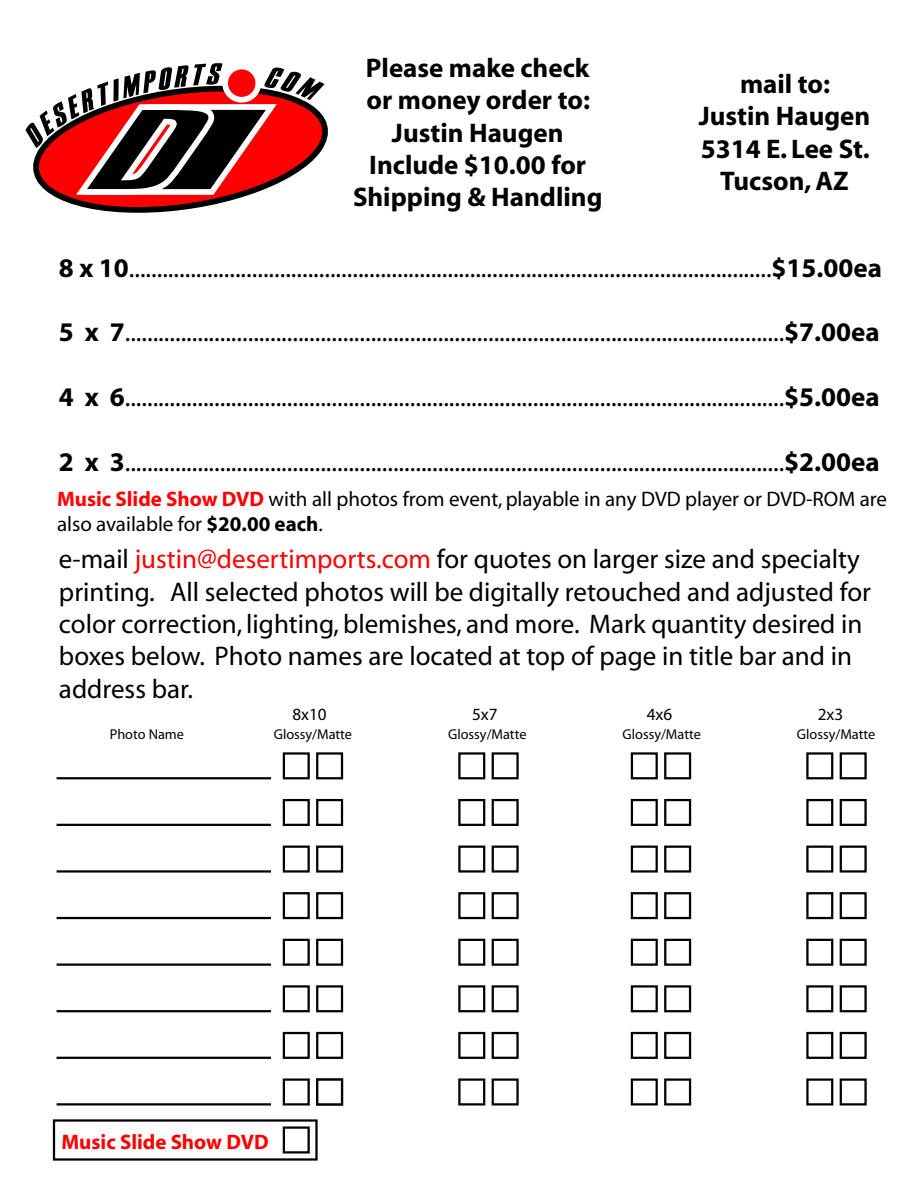
<style>
.page{position:relative;width:918px;height:1188px;background:#fff}
.page>*{position:absolute;margin:0;border:0;box-sizing:border-box;transform-origin:0 0}
.t1{font:27px/32.4px "Myriad";color:#000}
.t2{font:700 27px/32.4px "Myriad";color:#000;text-align:center}
.t3{font:21px/25.2px "Myriad";color:#000}
.t4{font:700 21px "Myriad";color:#f00}
.t5{font:17.1px "Myriad";color:#000}
.t6{font:14.25px "Myriad";color:#000}
.s1{font-weight:700}
.s2{font-weight:700;color:#f00}
.s3{color:#f00}
</style>
<div class="page">
<hr style="left:57px;top:777px;width:214px;height:2px;background:#000">
<div style="left:283px;top:752px;width:27px;height:27px;border:2px solid #000"></div>
<div style="left:316px;top:752px;width:27px;height:27px;border:2px solid #000"></div>
<div style="left:458px;top:752px;width:27px;height:27px;border:2px solid #000"></div>
<div style="left:492px;top:752px;width:27px;height:27px;border:2px solid #000"></div>
<div style="left:631px;top:752px;width:27px;height:27px;border:2px solid #000"></div>
<div style="left:664px;top:752px;width:27px;height:27px;border:2px solid #000"></div>
<div style="left:806px;top:752px;width:27px;height:27px;border:2px solid #000"></div>
<div style="left:840px;top:752px;width:27px;height:27px;border:2px solid #000"></div>
<hr style="left:57px;top:824px;width:214px;height:2px;background:#000">
<div style="left:283px;top:799px;width:27px;height:27px;border:2px solid #000"></div>
<div style="left:316px;top:799px;width:27px;height:27px;border:2px solid #000"></div>
<div style="left:458px;top:799px;width:27px;height:27px;border:2px solid #000"></div>
<div style="left:492px;top:799px;width:27px;height:27px;border:2px solid #000"></div>
<div style="left:631px;top:799px;width:27px;height:27px;border:2px solid #000"></div>
<div style="left:664px;top:799px;width:27px;height:27px;border:2px solid #000"></div>
<div style="left:806px;top:799px;width:27px;height:27px;border:2px solid #000"></div>
<div style="left:840px;top:799px;width:27px;height:27px;border:2px solid #000"></div>
<hr style="left:57px;top:870px;width:214px;height:3px;background:#000">
<div style="left:283px;top:846px;width:27px;height:27px;border:2px solid #000"></div>
<div style="left:316px;top:846px;width:27px;height:27px;border:2px solid #000"></div>
<div style="left:458px;top:846px;width:27px;height:27px;border:2px solid #000"></div>
<div style="left:492px;top:846px;width:27px;height:27px;border:2px solid #000"></div>
<div style="left:631px;top:846px;width:27px;height:27px;border:2px solid #000"></div>
<div style="left:664px;top:846px;width:27px;height:27px;border:2px solid #000"></div>
<div style="left:806px;top:846px;width:27px;height:27px;border:2px solid #000"></div>
<div style="left:840px;top:846px;width:27px;height:27px;border:2px solid #000"></div>
<hr style="left:57px;top:917px;width:214px;height:2px;background:#000">
<div style="left:283px;top:892px;width:27px;height:27px;border:2px solid #000"></div>
<div style="left:316px;top:892px;width:27px;height:27px;border:2px solid #000"></div>
<div style="left:458px;top:892px;width:27px;height:27px;border:2px solid #000"></div>
<div style="left:492px;top:892px;width:27px;height:27px;border:2px solid #000"></div>
<div style="left:631px;top:892px;width:27px;height:27px;border:2px solid #000"></div>
<div style="left:664px;top:892px;width:27px;height:27px;border:2px solid #000"></div>
<div style="left:806px;top:892px;width:27px;height:27px;border:2px solid #000"></div>
<div style="left:840px;top:892px;width:27px;height:27px;border:2px solid #000"></div>
<hr style="left:57px;top:963px;width:214px;height:3px;background:#000">
<div style="left:283px;top:939px;width:27px;height:27px;border:2px solid #000"></div>
<div style="left:316px;top:939px;width:27px;height:27px;border:2px solid #000"></div>
<div style="left:458px;top:939px;width:27px;height:27px;border:2px solid #000"></div>
<div style="left:492px;top:939px;width:27px;height:27px;border:2px solid #000"></div>
<div style="left:631px;top:939px;width:27px;height:27px;border:2px solid #000"></div>
<div style="left:664px;top:939px;width:27px;height:27px;border:2px solid #000"></div>
<div style="left:806px;top:939px;width:27px;height:27px;border:2px solid #000"></div>
<div style="left:840px;top:939px;width:27px;height:27px;border:2px solid #000"></div>
<hr style="left:57px;top:1010px;width:214px;height:2px;background:#000">
<div style="left:283px;top:985px;width:27px;height:27px;border:2px solid #000"></div>
<div style="left:316px;top:985px;width:27px;height:27px;border:2px solid #000"></div>
<div style="left:458px;top:985px;width:27px;height:27px;border:2px solid #000"></div>
<div style="left:492px;top:985px;width:27px;height:27px;border:2px solid #000"></div>
<div style="left:631px;top:985px;width:27px;height:27px;border:2px solid #000"></div>
<div style="left:664px;top:985px;width:27px;height:27px;border:2px solid #000"></div>
<div style="left:806px;top:985px;width:27px;height:27px;border:2px solid #000"></div>
<div style="left:840px;top:985px;width:27px;height:27px;border:2px solid #000"></div>
<hr style="left:57px;top:1057px;width:214px;height:2px;background:#000">
<div style="left:283px;top:1032px;width:27px;height:27px;border:2px solid #000"></div>
<div style="left:316px;top:1032px;width:27px;height:27px;border:2px solid #000"></div>
<div style="left:458px;top:1032px;width:27px;height:27px;border:2px solid #000"></div>
<div style="left:492px;top:1032px;width:27px;height:27px;border:2px solid #000"></div>
<div style="left:631px;top:1032px;width:27px;height:27px;border:2px solid #000"></div>
<div style="left:664px;top:1032px;width:27px;height:27px;border:2px solid #000"></div>
<div style="left:806px;top:1032px;width:27px;height:27px;border:2px solid #000"></div>
<div style="left:840px;top:1032px;width:27px;height:27px;border:2px solid #000"></div>
<hr style="left:57px;top:1103px;width:214px;height:3px;background:#000">
<div style="left:283px;top:1078px;width:27px;height:28px;border:2px solid #000"></div>
<div style="left:283px;top:1126px;width:27px;height:28px;border:2px solid #000"></div>
<div style="left:316px;top:1078px;width:27px;height:28px;border:2px solid #000"></div>
<div style="left:458px;top:1078px;width:27px;height:28px;border:2px solid #000"></div>
<div style="left:492px;top:1078px;width:27px;height:28px;border:2px solid #000"></div>
<div style="left:631px;top:1078px;width:27px;height:28px;border:2px solid #000"></div>
<div style="left:664px;top:1078px;width:27px;height:28px;border:2px solid #000"></div>
<div style="left:806px;top:1078px;width:27px;height:28px;border:2px solid #000"></div>
<div style="left:840px;top:1078px;width:27px;height:28px;border:2px solid #000"></div>
<div style="left:53px;top:1119px;width:265px;height:42px;border:2px solid #000"></div>
<svg style="left:25px;top:63px;width:303px;height:150px"></svg>
<div style="left:225px;top:67px;width:33px;height:33px;background:#f00;border-radius:50%"></div>
<div style="left:222px;top:64px;width:39px;height:39px;border:6px solid #fff;border-radius:50%"></div>
<p class="t2" style="left:353px;top:52px;width:251px">Please make check or money order to:<br>Justin Haugen<br>Include $10.00 for<br>Shipping &amp; Handling</p>
<p class="t2" style="left:699px;top:69px;width:173px">mail to:<br>Justin Haugen<br>5314 E. Lee St.<br>Tucson, AZ</p>
<p class="t1" style="left:59px;top:253px;width:825px"><span class="s1">8 x 10</span>...................................................................................................................<span class="s1">$15.00ea</span></p>
<p class="t1" style="left:59px;top:317px;width:822px"><span class="s1">5 x 7</span>......................................................................................................................<span class="s1">$7.00ea</span></p>
<p class="t1" style="left:59px;top:382px;width:822px"><span class="s1">4 x 6</span>......................................................................................................................<span class="s1">$5.00ea</span></p>
<p class="t1" style="left:59px;top:447px;width:822px"><span class="s1">2 x 3</span>......................................................................................................................<span class="s1">$2.00ea</span></p>
<p class="t3" style="left:57px;top:487px;width:832px"><span class="s2">Music Slide Show DVD</span> with all photos from event, playable in any DVD player or DVD-ROM are also available for <span class="s1">$20.00 each</span>.</p>
<p class="t1" style="left:59px;top:544px;width:813px">e-mail <span class="s3">justin@desertimports.com</span> for quotes on larger size and specialty printing. All selected photos will be digitally retouched and adjusted for color correction, lighting, blemishes, and more. Mark quantity desired in boxes below. Photo names are located at top of page in title bar and in address bar.</p>
<p class="t5" style="left:292px;top:706px;width:36px">8x10</p>
<p class="t5" style="left:472px;top:706px;width:27px">5x7</p>
<p class="t5" style="left:647px;top:706px;width:27px">4x6</p>
<p class="t5" style="left:818px;top:706px;width:27px">2x3</p>
<p class="t6" style="left:110px;top:727px;width:76px">Photo Name</p>
<p class="t6" style="left:274px;top:727px;width:80px">Glossy/Matte</p>
<p class="t6" style="left:448px;top:727px;width:80px">Glossy/Matte</p>
<p class="t6" style="left:623px;top:727px;width:80px">Glossy/Matte</p>
<p class="t6" style="left:797px;top:727px;width:80px">Glossy/Matte</p>
<p class="t4" style="left:62px;top:1131px;width:209px">Music Slide Show DVD</p>
</div>
